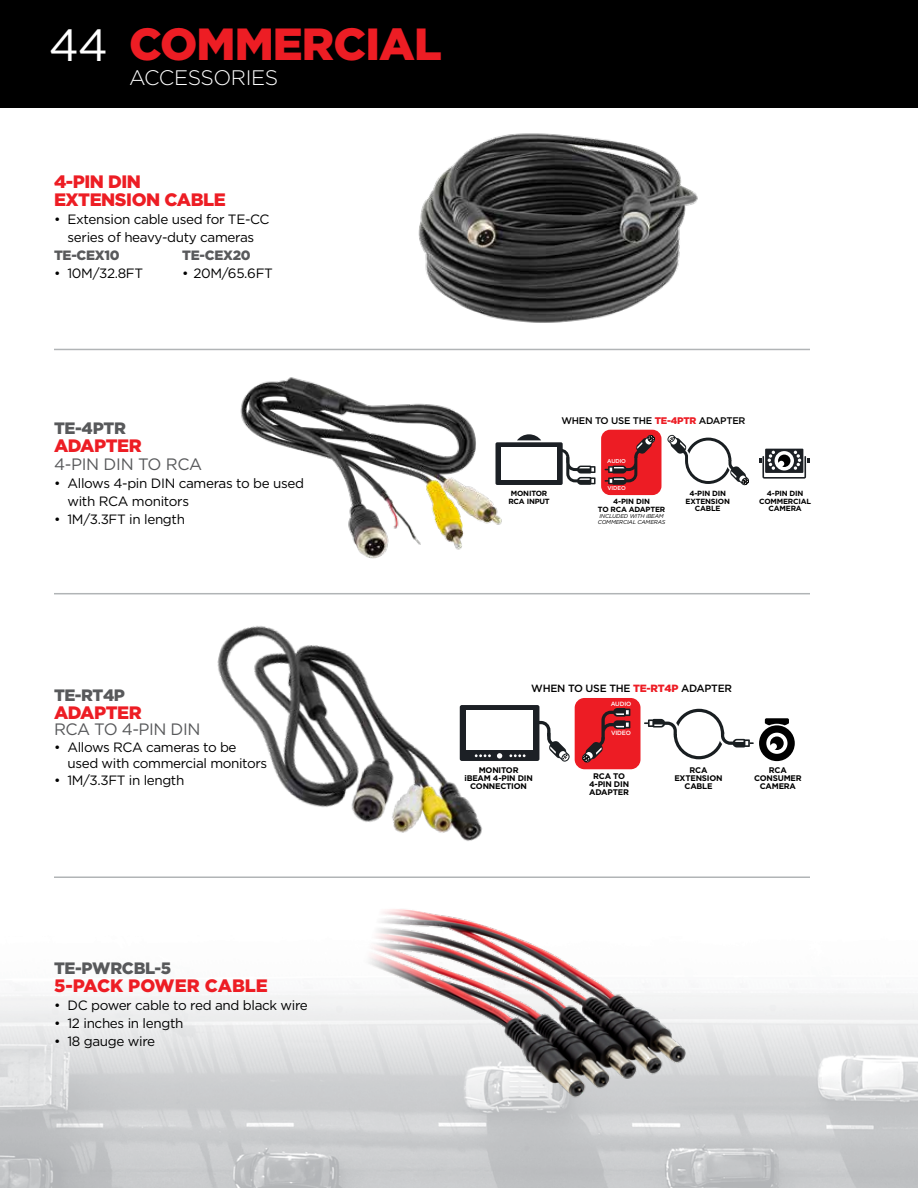
<style>
.page{position:relative;width:918px;height:1188px;background:#fff}
.page>*{position:absolute;margin:0;border:0;box-sizing:border-box;transform-origin:0 0}
.t1{font:900 45px "Gotham HTF";letter-spacing:-.02em;color:#ed1d24}
.t2{font:300 21px "Gotham";letter-spacing:-.02em;color:#fff}
.t3{font:900 18px/18px "Gotham HTF";letter-spacing:-.025em;color:#ed1d24}
.t4{font:900 18px "Gotham HTF";color:#ed1d24}
.t5{font:16.5px "Gotham HTF";letter-spacing:-.03em;color:#58595b}
.t6{font:900 16.5px "Gotham HTF";letter-spacing:-.02em;color:#58595b}
.t7{font:13.5px/18px "Gotham HTF";letter-spacing:-.025em;color:#000;text-align:center}
.t8{font:13.5px/18px "Gotham";letter-spacing:-.03em;color:#000}
.t9{font:900 13.5px "Gotham HTF";letter-spacing:-.02em;color:#58595b}
.t10{font:500 10.5px "Gotham";letter-spacing:-.025em;color:#000}
.t11{font:500 9.6px "Gotham";letter-spacing:-.025em;color:#000}
.t12{font:700 8.1px/8.1px "Gotham";letter-spacing:-.025em;color:#000;text-align:center}
.t13{font:700 7.5px/7.5px "Gotham";letter-spacing:-.025em;color:#000;text-align:center}
.t14{font:500 6.15px "Gotham";letter-spacing:-.025em;color:#fff}
.t15{font:italic 5.55px/6.4px "Gotham";letter-spacing:-.025em;color:#000}
.t16{font:500 5.55px "Gotham";letter-spacing:-.025em;color:#fff}
.s1{font-weight:400;color:#fff}
.s2{font-family:"Gotham"}
.s3{font-weight:900;color:#ed1c24}
</style>
<div class="page">
<img style="left:0;top:876px;width:918px;height:312px">
<div style="left:0;top:0;width:918px;height:108px;background:#000"></div>
<hr style="left:54px;top:593px;width:756px;height:1px;background:#b1b4b6">
<hr style="left:54px;top:877px;width:756px;height:1px;background:#b1b4b6">
<hr style="left:54px;top:349px;width:756px;height:1px;background:#b1b4b6">
<img style="left:418px;top:133px;width:280px;height:190px">
<img style="left:240px;top:377px;width:262px;height:182px">
<div style="left:601px;top:430px;width:60px;height:65px;background:#ed1c24;border-radius:9px"></div>
<svg style="left:605px;top:434px;width:50px;height:51px"></svg>
<svg style="left:562px;top:449px;width:34px;height:36px"></svg>
<div style="left:496px;top:442px;width:67px;height:43px;background:#1c2025;border-radius:2px"></div>
<div style="left:501px;top:447px;width:56px;height:33px;background:#fff"></div>
<svg style="left:517px;top:434px;width:24px;height:6px"></svg>
<svg style="left:667px;top:434px;width:82px;height:52px"></svg>
<div style="left:765px;top:449px;width:38px;height:24px;background:#1c2025"></div>
<svg style="left:759px;top:451px;width:51px;height:28px"></svg>
<img style="left:217px;top:626px;width:265px;height:215px">
<div style="left:575px;top:698px;width:66px;height:71px;background:#ed1c24;border-radius:10px"></div>
<svg style="left:582px;top:708px;width:48px;height:55px"></svg>
<div style="left:460px;top:705px;width:79px;height:56px;background:#1c2025;border-radius:2px"></div>
<svg style="left:509px;top:754px;width:17px;height:3px"></svg>
<svg style="left:475px;top:754px;width:16px;height:3px"></svg>
<svg style="left:497px;top:753px;width:5px;height:6px"></svg>
<div style="left:467px;top:711px;width:66px;height:39px;background:#fff"></div>
<svg style="left:539px;top:721px;width:31px;height:41px"></svg>
<svg style="left:644px;top:709px;width:151px;height:52px"></svg>
<img style="left:348px;top:900px;width:351px;height:206px">
<h1 class="t1" style="left:49px;top:18px;width:395px"><span class="s1">44</span> COMMERCIAL</h1>
<h2 class="t2" style="left:129px;top:66px;width:151px">ACCESSORIES</h2>
<h3 class="t3" style="left:54px;top:173px;width:173px">4-PIN DIN<br>EXTENSION CABLE</h3>
<p class="t7" style="left:54px;top:210px;width:217px">• Extension cable used for TE-CC series of heavy-duty cameras</p>
<p class="t9" style="left:54px;top:248px;width:67px">TE-CEX10</p>
<p class="t9" style="left:182px;top:248px;width:70px">TE-CEX20</p>
<p class="t7" style="left:54px;top:264px;width:91px">• 10M/32.8FT</p>
<p class="t7" style="left:182px;top:264px;width:92px">• 20M/65.6FT</p>
<p class="t6" style="left:54px;top:419px;width:73px">TE-4PTR</p>
<h3 class="t3" style="left:54px;top:436px;width:89px">ADAPTER</h3>
<p class="t5" style="left:54px;top:455px;width:150px">4-PIN DIN TO RCA</p>
<p class="t8" style="left:68px;top:474px;width:238px;text-indent:-14px">• Allows 4-pin DIN cameras to be used with RCA monitors</p>
<p class="t7" style="left:54px;top:510px;width:133px"><span class="s2">•</span> 1M/3.3FT in length</p>
<p class="t11" style="left:561px;top:415px;width:186px">WHEN TO USE THE <span class="s3">TE-4PTR</span> ADAPTER</p>
<p class="t13" style="left:508px;top:490px;width:43px">MONITOR<br>RCA INPUT</p>
<p class="t16" style="left:607px;top:458px;width:20px">AUDIO</p>
<p class="t16" style="left:607px;top:485px;width:20px">VIDEO</p>
<p class="t13" style="left:598px;top:498px;width:69px">4-PIN DIN<br>TO RCA ADAPTER</p>
<p class="t15" style="left:598px;top:513px;width:69px">INCLUDED WITH iBEAM<br>COMMERCIAL CAMERAS</p>
<p class="t13" style="left:686px;top:490px;width:46px">4-PIN DIN<br>EXTENSION<br>CABLE</p>
<p class="t13" style="left:759px;top:490px;width:53px">4-PIN DIN<br>COMMERCIAL<br>CAMERA</p>
<p class="t10" style="left:531px;top:682px;width:202px">WHEN TO USE THE <span class="s3">TE-RT4P</span> ADAPTER</p>
<p class="t6" style="left:54px;top:685px;width:73px">TE-RT4P</p>
<h3 class="t3" style="left:54px;top:703px;width:89px">ADAPTER</h3>
<p class="t5" style="left:54px;top:720px;width:148px">RCA TO 4-PIN DIN</p>
<p class="t8" style="left:68px;top:739px;width:201px;line-height:16.5px;text-indent:-14px">• Allows RCA cameras to be used with commercial monitors</p>
<p class="t7" style="left:54px;top:771px;width:132px"><span class="s2">•</span> 1M/3.3FT in length</p>
<p class="t12" style="left:464px;top:766px;width:70px">MONITOR<br>iBEAM 4-PIN DIN<br>CONNECTION</p>
<p class="t12" style="left:589px;top:772px;width:41px">RCA TO<br>4-PIN DIN<br>ADAPTER</p>
<p class="t14" style="left:611px;top:701px;width:22px">AUDIO</p>
<p class="t14" style="left:611px;top:730px;width:21px">VIDEO</p>
<p class="t12" style="left:674px;top:766px;width:50px">RCA<br>EXTENSION<br>CABLE</p>
<p class="t12" style="left:754px;top:766px;width:49px">RCA<br>CONSUMER<br>CAMERA</p>
<p class="t6" style="left:54px;top:958px;width:119px">TE-PWRCBL-5</p>
<h3 class="t4" style="left:54px;top:975px;width:215px">5-PACK POWER CABLE</h3>
<p class="t7" style="left:54px;top:996px;width:255px">• DC power cable to red and black wire</p>
<p class="t7" style="left:54px;top:1014px;width:131px">• 12 inches in length</p>
<p class="t7" style="left:54px;top:1032px;width:103px">• 18 gauge wire</p>
</div>
